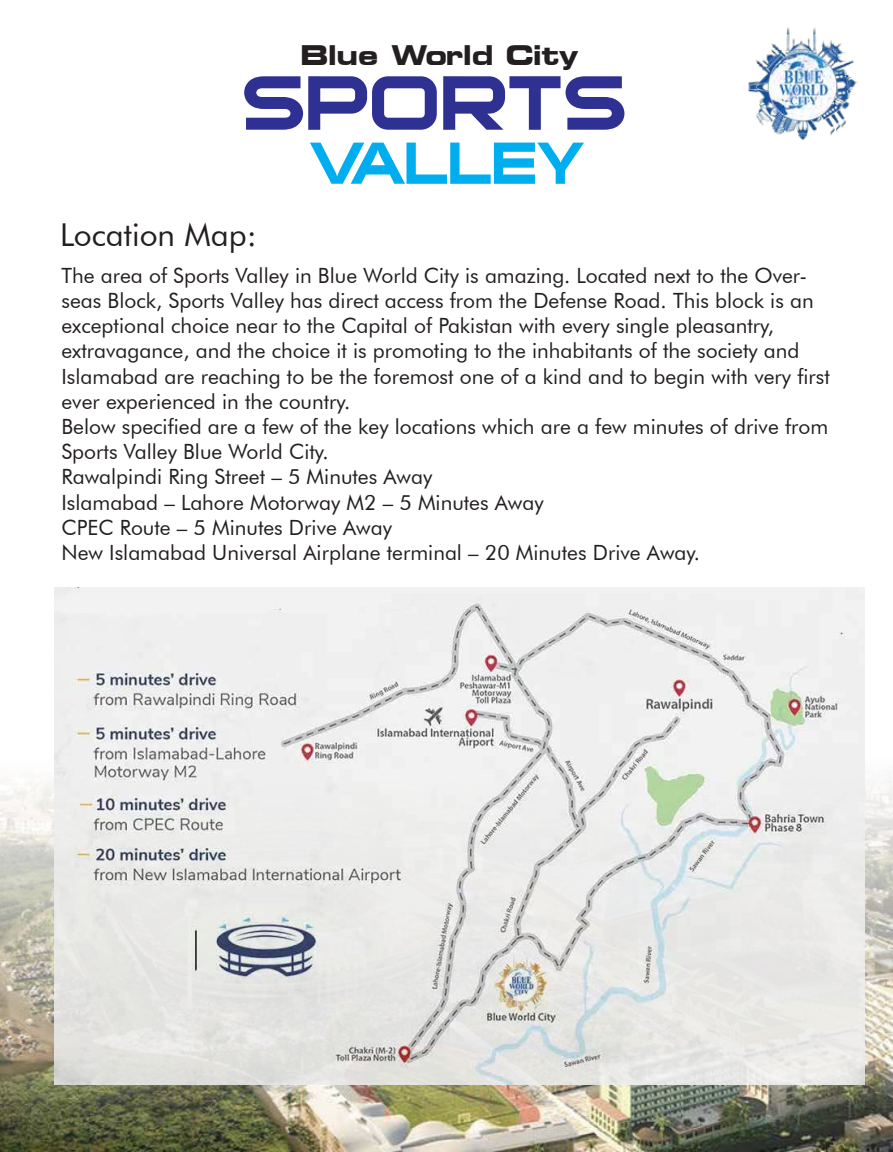
<style>
.page{position:relative;width:893px;height:1152px;background:#fff}
.page>*{position:absolute;margin:0;border:0;box-sizing:border-box;transform-origin:0 0}
.t1{font:73.95px "Sui Generis";color:#2e3092}
.t2{font:57px "Sui Generis";color:#00aeef}
.t3{font:31.5px "Futura BT";color:#231f20}
.t4{font:27px "Palindrome Expanded SSK Bold";color:#231f20}
.t5{font:21px/25.2px "Futura BT";color:#231f20}
</style>
<div class="page">
<img style="left:0;top:587px;width:893px;height:564px">
<img style="left:54px;top:587px;width:810px;height:496px">
<img style="left:748px;top:27px;width:110px;height:113px">
<p class="t4" style="left:301px;top:36px;width:279px">Blue World City</p>
<h1 class="t1" style="left:242px;top:65px;width:386px">SPORTS</h1>
<h2 class="t2" style="left:310px;top:133px;width:275px">VALLEY</h2>
<h3 class="t3" style="left:60px;top:216px;width:198px">Location Map:</h3>
<p class="t5" style="left:62px;top:262px;width:770px">The area of Sports Valley in Blue World City is amazing. Located next to the Over&shy;seas Block, Sports Valley has direct access from the Defense Road. This block is an exceptional choice near to the Capital of Pakistan with every single pleasantry, extravagance, and the choice it is promoting to the inhabitants of the society and Islamabad are reaching to be the foremost one of a kind and to begin with very first ever experienced in the country.<br>Below specified are a few of the key locations which are a few minutes of drive from Sports Valley Blue World City.<br>Rawalpindi Ring Street – 5 Minutes Away<br>Islamabad – Lahore Motorway M2 – 5 Minutes Away<br>CPEC Route – 5 Minutes Drive Away<br>New Islamabad Universal Airplane terminal – 20 Minutes Drive Away.</p>
</div>
